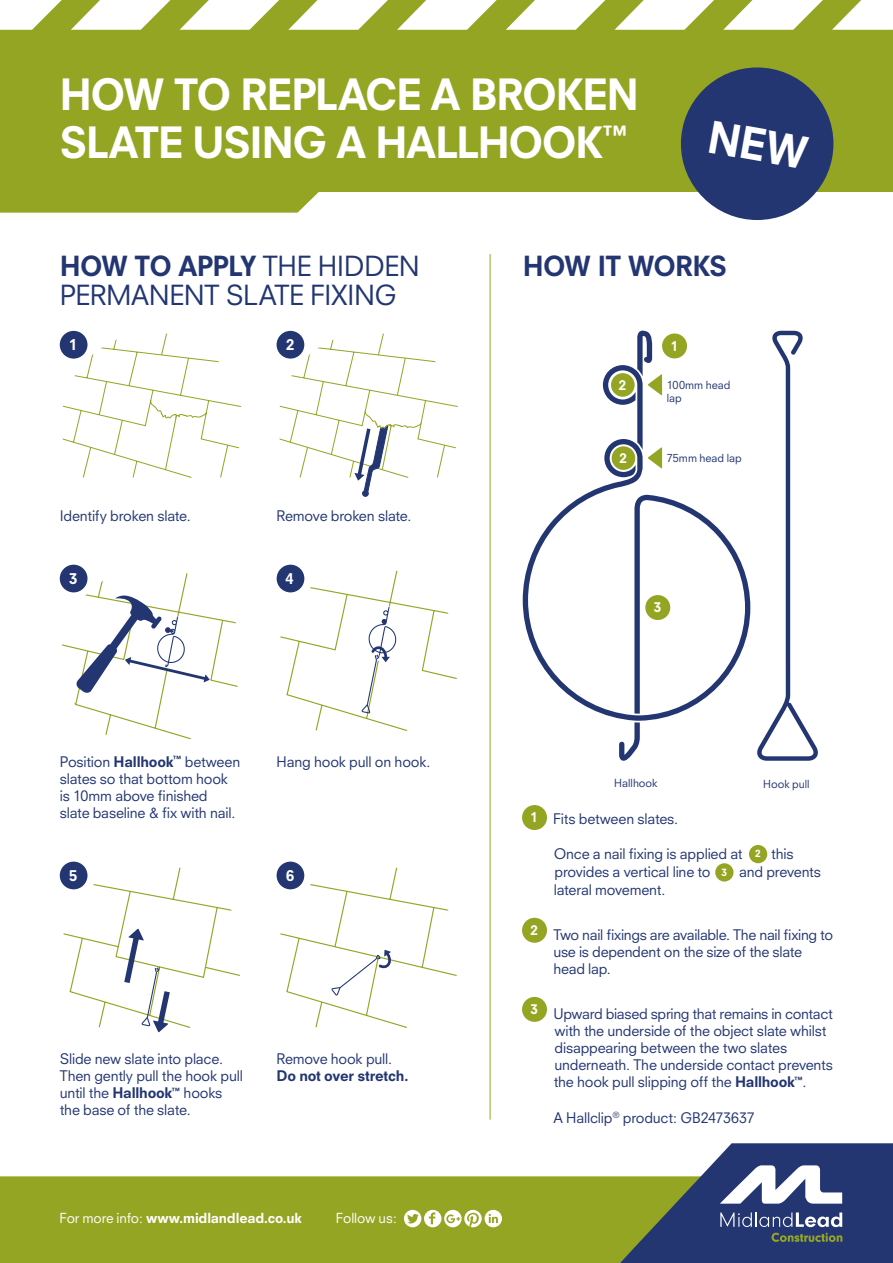
<style>
.page{position:relative;width:893px;height:1263px;background:#fff}
.page>*{position:absolute;margin:0;border:0;box-sizing:border-box;transform-origin:0 0}
.t1{font:800 42px/48px "Neuzeit S";letter-spacing:-.04em;color:#fff}
.t2{font:27px/28.5px "Neuzeit S";letter-spacing:-.02em;color:#233672}
.t3{font:800 27px "Neuzeit S";letter-spacing:-.04em;color:#233672}
.t4{font:800 14.7px "Neuzeit S";color:#fff}
.t5{font:14.25px/17.1px "Neuzeit S";letter-spacing:-.015em;color:#233672}
.t6{font:800 14.25px "Neuzeit S";letter-spacing:-.015em;color:#233672}
.t7{font:800 13.5px "Neuzeit S";letter-spacing:-.015em;color:#fff}
.t8{font:13.5px "Neuzeit S";letter-spacing:-.01em;color:#fff}
.t9{font:800 13.2px "Neuzeit S";color:#fff}
.t10{font:10.8px/13px "Neuzeit S";letter-spacing:-.005em;color:#233672}
.t11{font:800 9.9px "Neuzeit S";color:#fff}
.s1{font-weight:800}
.s2{font-weight:400}
.s3{font-weight:800;font-size:13.2px;color:#fff}
</style>
<div class="page">
<div style="left:522px;top:805px;width:25px;height:25px;background:#94a524;border-radius:50%"></div>
<div style="left:522px;top:918px;width:25px;height:25px;background:#94a524;border-radius:50%"></div>
<div style="left:522px;top:997px;width:25px;height:25px;background:#94a524;border-radius:50%"></div>
<div style="left:715px;top:863px;width:18px;height:18px;background:#94a524;border-radius:50%"></div>
<div style="left:749px;top:845px;width:18px;height:18px;background:#94a524;border-radius:50%"></div>
<div style="left:0;top:0;width:893px;height:191px;background:#94a524"></div>
<svg style="left:0;top:191px;width:485px;height:22px;fill:#94a524"></svg>
<div style="left:0;top:1176px;width:620px;height:87px;background:#94a524"></div>
<svg style="left:0;top:0;width:893px;height:30px"></svg>
<div style="left:681px;top:67px;width:152px;height:153px;background:#233672;border-radius:50%"></div>
<svg style="left:60px;top:332px;width:181px;height:146px"></svg>
<div style="left:60px;top:331px;width:27px;height:28px;background:#233672;border-radius:50%"></div>
<svg style="left:277px;top:565px;width:180px;height:166px"></svg>
<svg style="left:60px;top:862px;width:180px;height:170px"></svg>
<div style="left:60px;top:862px;width:27px;height:27px;background:#233672;border-radius:50%"></div>
<svg style="left:277px;top:862px;width:180px;height:166px"></svg>
<svg style="left:60px;top:565px;width:178px;height:174px"></svg>
<div style="left:60px;top:565px;width:27px;height:27px;background:#233672;border-radius:50%"></div>
<svg style="left:277px;top:332px;width:181px;height:165px"></svg>
<div style="left:277px;top:331px;width:27px;height:28px;background:#233672;border-radius:50%"></div>
<svg style="left:620px;top:1143px;width:273px;height:120px"></svg>
<svg style="left:619px;top:722px;width:21px;height:39px"></svg>
<svg style="left:523px;top:448px;width:227px;height:273px"></svg>
<svg style="left:757px;top:331px;width:61px;height:430px"></svg>
<svg style="left:603px;top:331px;width:59px;height:138px"></svg>
<div style="left:662px;top:333px;width:25px;height:25px;background:#94a524;border-radius:50%"></div>
<div style="left:612px;top:446px;width:23px;height:24px;background:#94a524;border-radius:50%"></div>
<div style="left:611px;top:373px;width:24px;height:24px;background:#94a524;border-radius:50%"></div>
<div style="left:645px;top:595px;width:25px;height:25px;background:#94a524;border-radius:50%"></div>
<hr style="left:490px;top:254px;width:1px;height:866px;background:#94a524">
<svg style="left:404px;top:1210px;width:98px;height:17px"></svg>
<h1 class="t1" style="left:60px;top:70px;width:581px">HOW TO REPLACE A BROKEN<br>SLATE USING A HALLHOOK<sup>™</sup></h1>
<h2 class="t2" style="left:60px;top:252px;width:362px"><span class="s1">HOW TO APPLY</span> THE HIDDEN<br>PERMANENT SLATE FIXING</h2>
<p class="t4" style="left:69px;top:336px;width:10px">1</p>
<p class="t4" style="left:286px;top:336px;width:10px">2</p>
<p class="t5" style="left:60px;top:507px;width:133px">Identify broken slate.</p>
<p class="t5" style="left:277px;top:507px;width:136px">Remove broken slate.</p>
<p class="t4" style="left:69px;top:569px;width:10px">3</p>
<p class="t4" style="left:286px;top:569px;width:10px">4</p>
<p class="t5" style="left:60px;top:753px;width:182px">Position <span class="s1">Hallhook</span><sup>™</sup> between slates so that bottom hook is 10mm above finished slate baseline &amp; fix with nail.</p>
<p class="t4" style="left:69px;top:866px;width:10px">5</p>
<p class="t5" style="left:277px;top:753px;width:155px">Hang hook pull on hook.</p>
<p class="t4" style="left:286px;top:866px;width:10px">6</p>
<p class="t5" style="left:60px;top:1050px;width:185px">Slide new slate into place.<br>Then gently pull the hook pull until the <span class="s1">Hallhook</span><sup>™</sup> hooks the base of the slate.</p>
<p class="t5" style="left:277px;top:1050px;width:117px">Remove hook pull.</p>
<p class="t6" style="left:277px;top:1067px;width:133px">Do not over stretch.</p>
<p class="t7" style="left:60px;top:1210px;width:244px"><span class="s2">For more info:</span> www.midlandlead.co.uk</p>
<p class="t8" style="left:336px;top:1210px;width:62px">Follow us:</p>
<h2 class="t3" style="left:523px;top:249px;width:206px">HOW IT WORKS</h2>
<p class="t9" style="left:619px;top:377px;width:9px">2</p>
<p class="t9" style="left:620px;top:450px;width:9px">2</p>
<p class="t9" style="left:671px;top:338px;width:9px">1</p>
<p class="t10" style="left:667px;top:379px;width:65px">100mm head lap</p>
<p class="t10" style="left:667px;top:452px;width:76px">75mm head lap</p>
<p class="t9" style="left:654px;top:599px;width:9px">3</p>
<p class="t10" style="left:614px;top:776px;width:45px">Hallhook</p>
<p class="t10" style="left:763px;top:777px;width:48px">Hook pull</p>
<p class="t5" style="left:531px;top:810px;width:149px"><span class="s3">1</span> Fits between slates.</p>
<p class="t5" style="left:554px;top:845px;width:191px">Once a nail fixing is applied at</p>
<p class="t5" style="left:771px;top:845px;width:24px">this</p>
<p class="t5" style="left:554px;top:863px;width:158px">provides a vertical line to</p>
<p class="t5" style="left:739px;top:863px;width:83px">and prevents</p>
<p class="t5" style="left:554px;top:881px;width:113px">lateral movement.</p>
<p class="t9" style="left:531px;top:922px;width:9px">2</p>
<p class="t5" style="left:553px;top:926px;width:281px">Two nail fixings are available. The nail fixing to use is dependent on the size of the slate head lap.</p>
<p class="t9" style="left:531px;top:1001px;width:9px">3</p>
<p class="t5" style="left:553px;top:1005px;width:281px">Upward biased spring that remains in contact with the underside of the object slate whilst disappearing between the two slates underneath. The underside contact prevents the hook pull slipping off the <span class="s1">Hallhook</span><sup>™</sup>.</p>
<p class="t11" style="left:755px;top:848px;width:7px">2</p>
<p class="t11" style="left:721px;top:866px;width:7px">3</p>
<p class="t5" style="left:553px;top:1109px;width:203px">A Hallclip<sup>®</sup> product: GB2473637</p>
</div>
